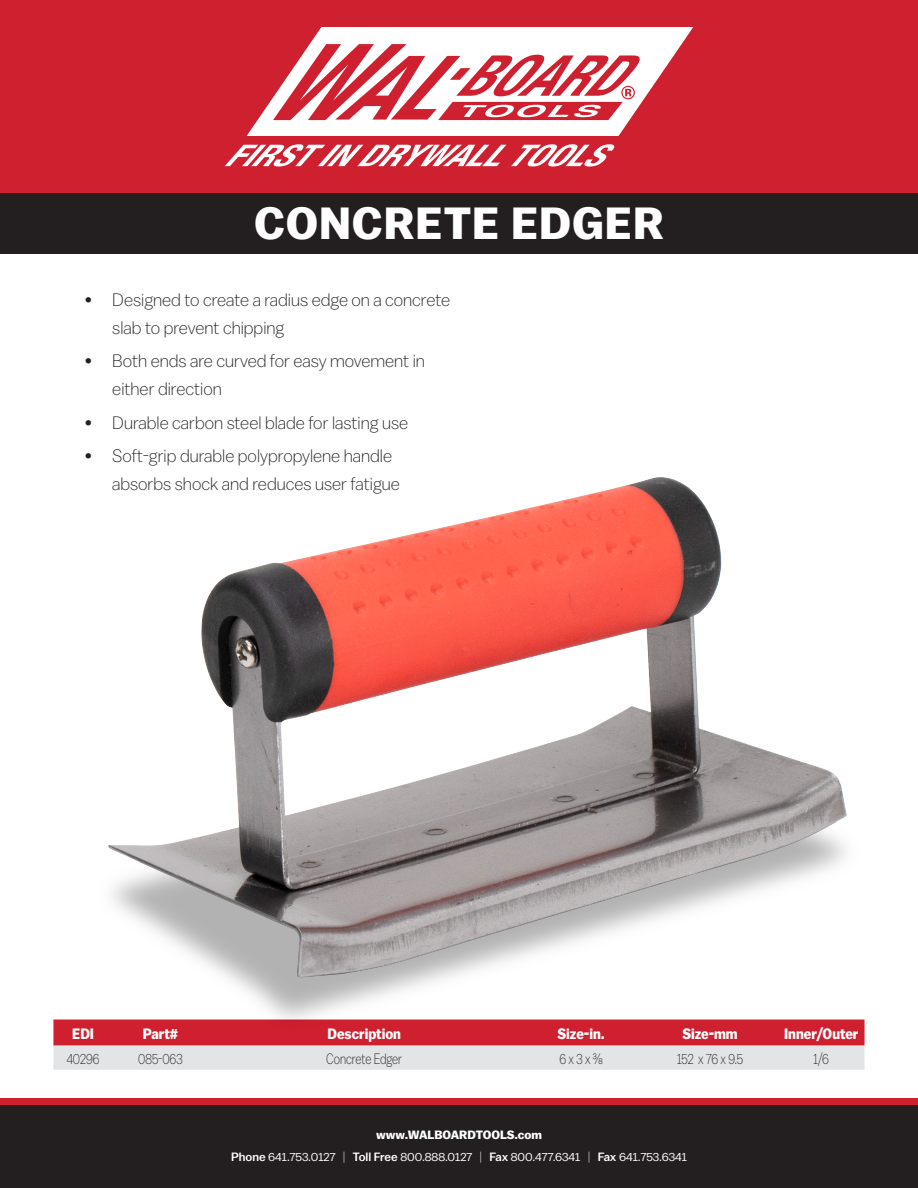
<style>
.page{position:relative;width:918px;height:1188px;background:#fff}
.page>*{position:absolute;margin:0;border:0;box-sizing:border-box;transform-origin:0 0}
.t1{font:700 45px "Balto";letter-spacing:.02em;color:#fff}
.t2{font:300 18px/27.6px "Balto";color:#231f20}
.Marshalltown_Table_H{font:700 15px "Balto";color:#fff;scale:.9 1}
.Table_info{font:300 15px "Balto";color:#231f20;scale:.8 1}
.t3{font:12px "Balto";color:#fff}
.t4{font:700 12px "Balto";color:#fff}
.s1{font-weight:500}
.s2{font-weight:300}
</style>
<div class="page">
<div style="left:0;top:1098px;width:918px;height:90px;background:#cf202f"></div>
<div style="left:0;top:0;width:918px;height:193px;background:#cf202f"></div>
<div style="left:0;top:1106px;width:918px;height:82px;background:#231f20"></div>
<div style="left:0;top:193px;width:918px;height:61px;background:#231f20"></div>
<svg style="left:225px;top:144px;width:389px;height:22px"></svg>
<svg style="left:247px;top:27px;width:446px;height:109px;fill:#fff"></svg>
<svg style="left:580px;top:61px;width:54px;height:37px"></svg>
<svg style="left:53px;top:1020px;width:812px;height:50px;background:#dda7ad"></svg>
<img style="left:93px;top:477px;width:772px;height:558px">
<p class="t1" style="left:254px;top:196px;width:411px">CONCRETE EDGER</p>
<p class="t2" style="left:112px;top:286px;width:339px;text-indent:-27px">• Designed to create a radius edge on a concrete slab to prevent chipping</p>
<p class="t2" style="left:112px;top:347px;width:314px;text-indent:-27px">• Both ends are curved for easy movement in either direction</p>
<p class="t2" style="left:85px;top:408px;width:325px">• Durable carbon steel blade for lasting use</p>
<p class="t2" style="left:112px;top:442px;width:289px;text-indent:-27px">• Soft-grip durable polypropylene handle absorbs shock and reduces user fatigue</p>
<p class="Marshalltown_Table_H" style="left:72px;top:1024px;width:26px">EDI</p>
<p class="Marshalltown_Table_H" style="left:143px;top:1024px;width:41px">Part#</p>
<p class="Marshalltown_Table_H" style="left:327px;top:1024px;width:83px">Description</p>
<p class="Marshalltown_Table_H" style="left:558px;top:1024px;width:54px">Size-in.</p>
<p class="Marshalltown_Table_H" style="left:682px;top:1024px;width:63px">Size-mm</p>
<p class="Marshalltown_Table_H" style="left:784px;top:1024px;width:84px">Inner/Outer</p>
<p class="Table_info" style="left:67px;top:1050px;width:43px">40296</p>
<p class="Table_info" style="left:138px;top:1050px;width:57px">085-063</p>
<p class="Table_info" style="left:326px;top:1050px;width:96px">Concrete Edger</p>
<p class="Table_info" style="left:560px;top:1050px;width:55px">6 x 3 x 3/8</p>
<p class="Table_info" style="left:677px;top:1050px;width:84px">152 x 76 x 9.5</p>
<p class="Table_info" style="left:814px;top:1050px;width:21px">1/6</p>
<p class="t4" style="left:376px;top:1127px;width:167px">www.WALBOARDTOOLS.com</p>
<p class="t3" style="left:231px;top:1150px;width:457px"><span class="s1">Phone</span> 641.753.0127 <span class="s2">|</span> <span class="s1">Toll Free</span> 800.888.0127 <span class="s2">|</span> <span class="s1">Fax</span> 800.477.6341 <span class="s2">|</span> <span class="s1">Fax</span> 641.753.6341</p>
</div>
